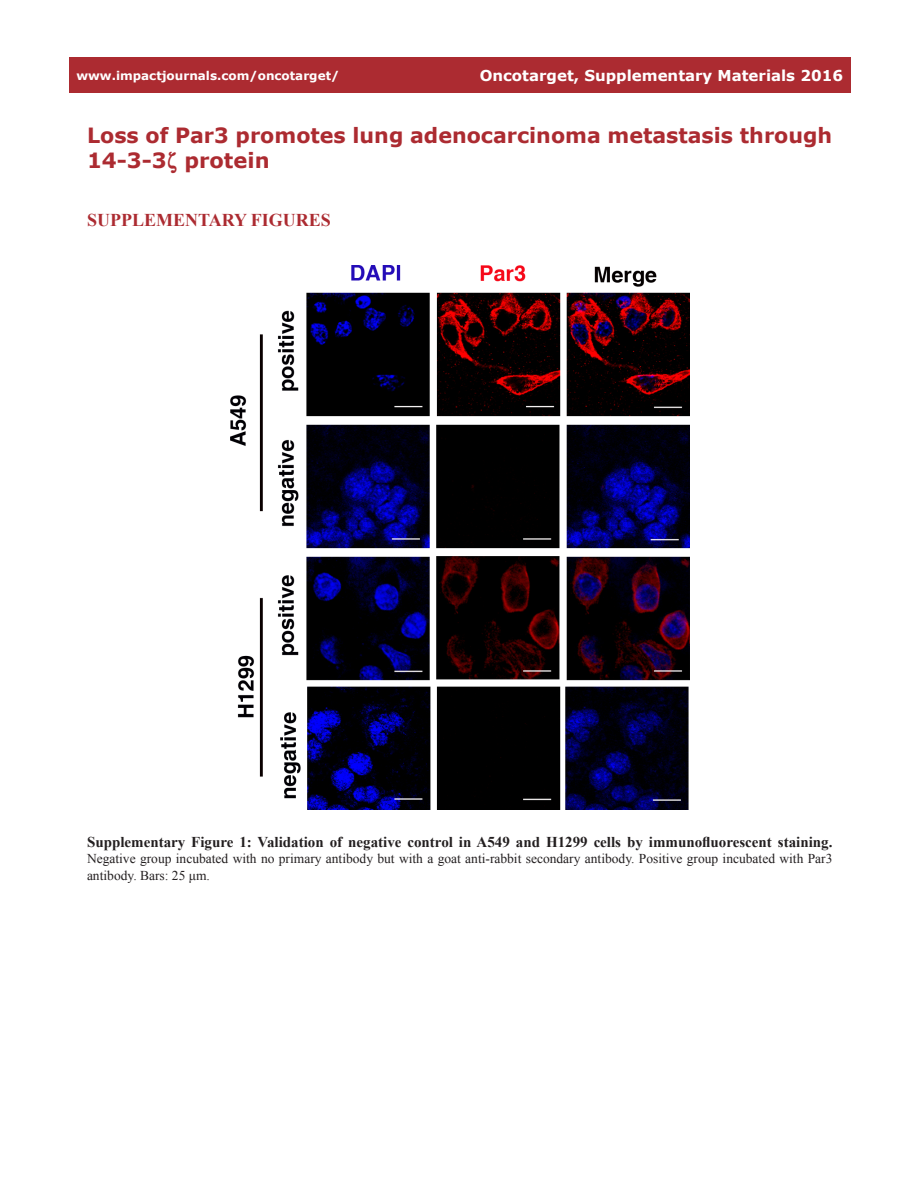
<style>
.page{position:relative;width:918px;height:1188px;background:#fff}
.page>*{position:absolute;margin:0;border:0;box-sizing:border-box;transform-origin:0 0}
.t1{font:700 21px/25.2px "Verdana";color:#ac2b31}
.Heading{font:700 18px "Times New Roman";color:#ac2b31}
.figuretext{font:700 15px "Times New Roman";color:#231f20}
.t2{font:700 15px "Verdana";color:#fff}
.figuretext-2{font:13.5px/16.2px "Times New Roman";color:#231f20}
.t3{font:700 12px "Verdana";color:#fff}
</style>
<div class="page">
<div style="left:69px;top:57px;width:781px;height:36px;background:#ac2b31"></div>
<img style="left:230px;top:266px;width:459px;height:544px">
<p class="t3" style="left:76px;top:67px;width:264px">www.impactjournals.com/oncotarget/</p>
<p class="t2" style="left:480px;top:65px;width:365px">Oncotarget, Supplementary Materials 2016</p>
<p class="t1" style="left:87px;top:122px;width:747px">Loss of Par3 promotes lung adenocarcinoma metastasis through<br>14-3-3 protein</p>
<p class="Heading" style="left:87px;top:207px;width:245px">SUPPLEMENTARY FIGURES</p>
<p class="figuretext" style="left:87px;top:832px;width:747px">Supplementary Figure 1: Validation of negative control in A549 and H1299 cells by immunofluorescent staining.</p>
<p class="figuretext-2" style="left:87px;top:851px;width:747px">Negative group incubated with no primary antibody but with a goat anti-rabbit secondary antibody. Positive group incubated with Par3 antibody. Bars: 25 μm.</p>
</div>
